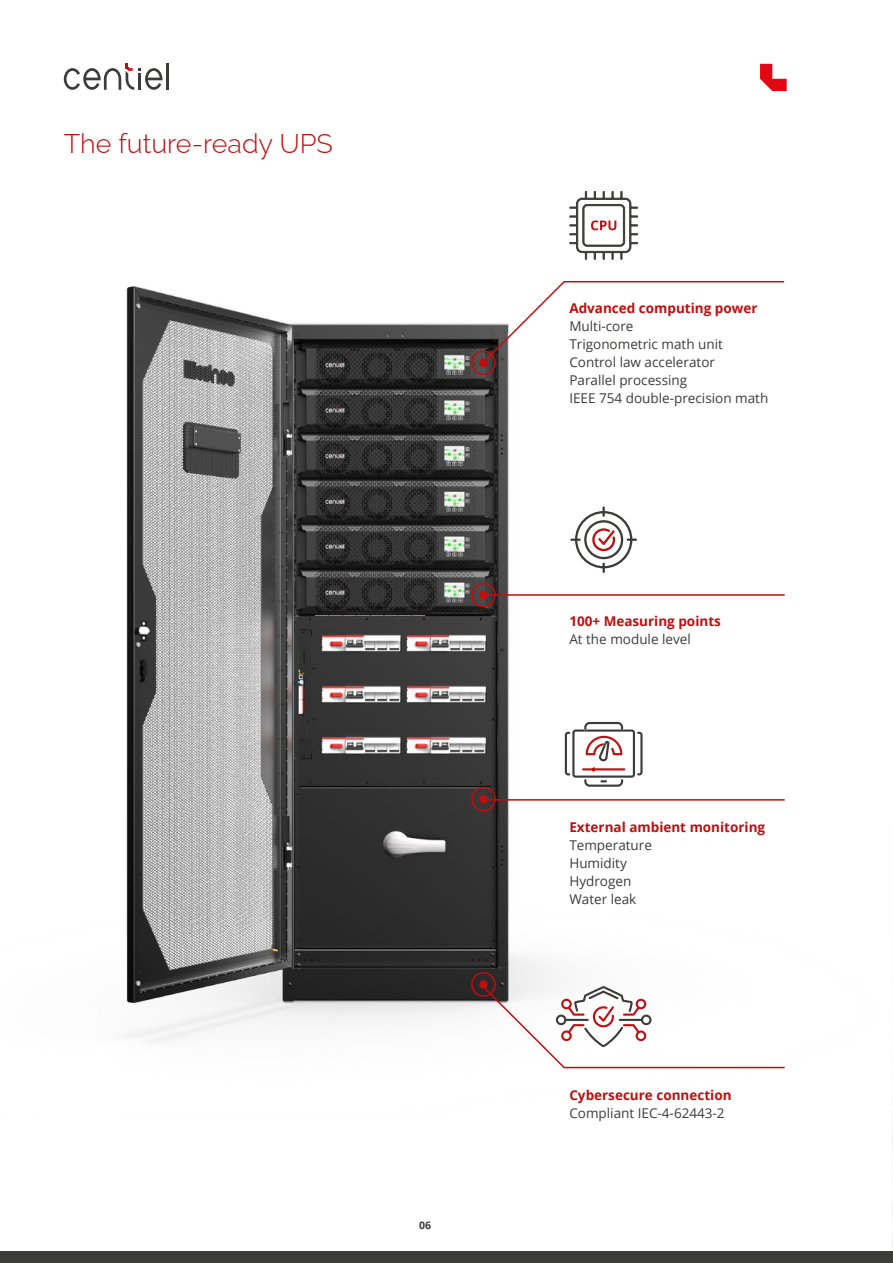
<style>
.page{position:relative;width:893px;height:1263px;background:#fff}
.page>*{position:absolute;margin:0;border:0;box-sizing:border-box;transform-origin:0 0}
.t1{font:300 27px "Raleway";color:#c00d0e}
.t2{font:13.5px/18px "Open Sans";color:#3c3c3b}
.t3{font:700 13.5px "Open Sans";color:#c00d0e}
.t4{font:700 10.5px "Open Sans";color:#3c3c3b}
</style>
<div class="page">
<div style="left:0;top:1251px;width:893px;height:12px;background:#3c3c3b"></div>
<img style="left:125px;top:207px;width:514px;height:835px">
<svg style="left:478px;top:280px;width:307px;height:87px"></svg>
<svg style="left:478px;top:982px;width:299px;height:87px"></svg>
<hr style="left:480px;top:594px;width:305px;height:2px;background:#c00d0e">
<hr style="left:480px;top:799px;width:305px;height:2px;background:#c00d0e">
<svg style="left:565px;top:722px;width:78px;height:65px"></svg>
<div style="left:471px;top:972px;width:25px;height:25px;border:2px solid #c00d0e;border-radius:50%"></div>
<div style="left:479px;top:980px;width:9px;height:9px;background:#c00d0e;border-radius:50%"></div>
<div style="left:471px;top:787px;width:25px;height:24px;border:2px solid #c00d0e;border-radius:50%"></div>
<div style="left:479px;top:795px;width:9px;height:8px;background:#c00d0e;border-radius:50%"></div>
<div style="left:471px;top:583px;width:25px;height:24px;border:2px solid #c00d0e;border-radius:50%"></div>
<div style="left:479px;top:591px;width:9px;height:8px;background:#c00d0e;border-radius:50%"></div>
<div style="left:471px;top:350px;width:25px;height:25px;border:2px solid #c00d0e;border-radius:50%"></div>
<div style="left:479px;top:358px;width:9px;height:9px;background:#c00d0e;border-radius:50%"></div>
<svg style="left:569px;top:191px;width:69px;height:69px"></svg>
<svg style="left:760px;top:64px;width:27px;height:27px"></svg>
<hr style="left:166px;top:64px;width:3px;height:26px;background:#3c3c3b">
<svg style="left:64px;top:64px;width:98px;height:26px"></svg>
<svg style="left:570px;top:506px;width:67px;height:67px"></svg>
<h1 class="t1" style="left:64px;top:122px;width:271px">The future-ready UPS</h1>
<p class="t4" style="left:419px;top:1218px;width:13px">06</p>
<p class="t3" style="left:569px;top:299px;width:190px">Advanced computing power</p>
<p class="t2" style="left:569px;top:317px;width:200px">Multi-core<br>Trigonometric math unit<br>Control law accelerator<br>Parallel processing<br>IEEE 754 double-precision math</p>
<p class="t3" style="left:569px;top:611px;width:153px">100+ Measuring points</p>
<p class="t2" style="left:569px;top:630px;width:123px">At the module level</p>
<p class="t3" style="left:569px;top:818px;width:197px">External ambient monitoring</p>
<p class="t2" style="left:569px;top:836px;width:84px">Temperature<br>Humidity<br>Hydrogen<br>Water leak</p>
<p class="t3" style="left:569px;top:1085px;width:164px">Cybersecure connection</p>
<p class="t2" style="left:569px;top:1103px;width:157px">Compliant IEC-4-62443-2</p>
</div>
